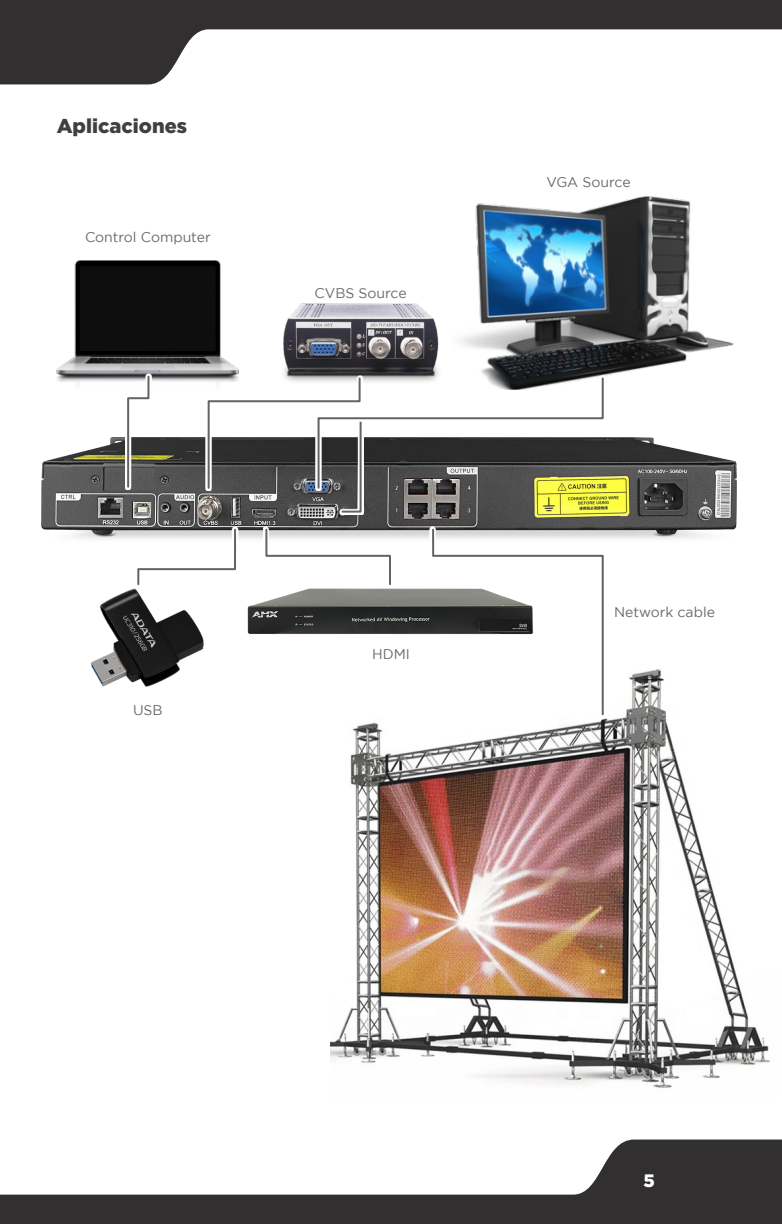
<style>
.page{position:relative;width:782px;height:1224px;background:#fff}
.page>*{position:absolute;margin:0;border:0;box-sizing:border-box;transform-origin:0 0}
.t1{font:900 20px "Gotham";color:#3e4143}
.t2{font:900 18px "Gotham";color:#fff}
.t3{font:14px "Gotham";color:#69696c}
</style>
<div class="page">
<svg style="left:0;top:1140px;width:782px;height:84px"></svg>
<svg style="left:0;top:0;width:782px;height:84px"></svg>
<img style="left:330px;top:669px;width:440px;height:419px">
<img style="left:42px;top:437px;width:694px;height:102px">
<img style="left:283px;top:303px;width:156px;height:72px">
<img style="left:57px;top:261px;width:181px;height:122px">
<img style="left:91px;top:588px;width:113px;height:99px">
<img style="left:460px;top:196px;width:274px;height:180px">
<img style="left:247px;top:588px;width:183px;height:46px">
<svg style="left:125px;top:373px;width:27px;height:117px"></svg>
<svg style="left:126px;top:375px;width:24px;height:114px"></svg>
<svg style="left:135px;top:526px;width:103px;height:13px"></svg>
<svg style="left:136px;top:528px;width:101px;height:58px"></svg>
<svg style="left:263px;top:526px;width:130px;height:13px"></svg>
<svg style="left:264px;top:528px;width:128px;height:57px"></svg>
<div style="left:430px;top:526px;width:176px;height:192px;background:linear-gradient(to right,#fff,#fff)"></div>
<svg style="left:431px;top:528px;width:174px;height:188px"></svg>
<svg style="left:207px;top:376px;width:398px;height:138px"></svg>
<p class="t1" style="left:57px;top:115px;width:132px">Aplicaciones</p>
<p class="t3" style="left:85px;top:230px;width:127px">Control Computer</p>
<p class="t3" style="left:314px;top:285px;width:94px">CVBS Source</p>
<p class="t3" style="left:133px;top:702px;width:31px">USB</p>
<p class="t3" style="left:372px;top:646px;width:39px">HDMI</p>
<p class="t3" style="left:546px;top:174px;width:86px">VGA Source</p>
<p class="t3" style="left:614px;top:604px;width:102px">Network cable</p>
<p class="t2" style="left:643px;top:1171px;width:13px">5</p>
</div>
